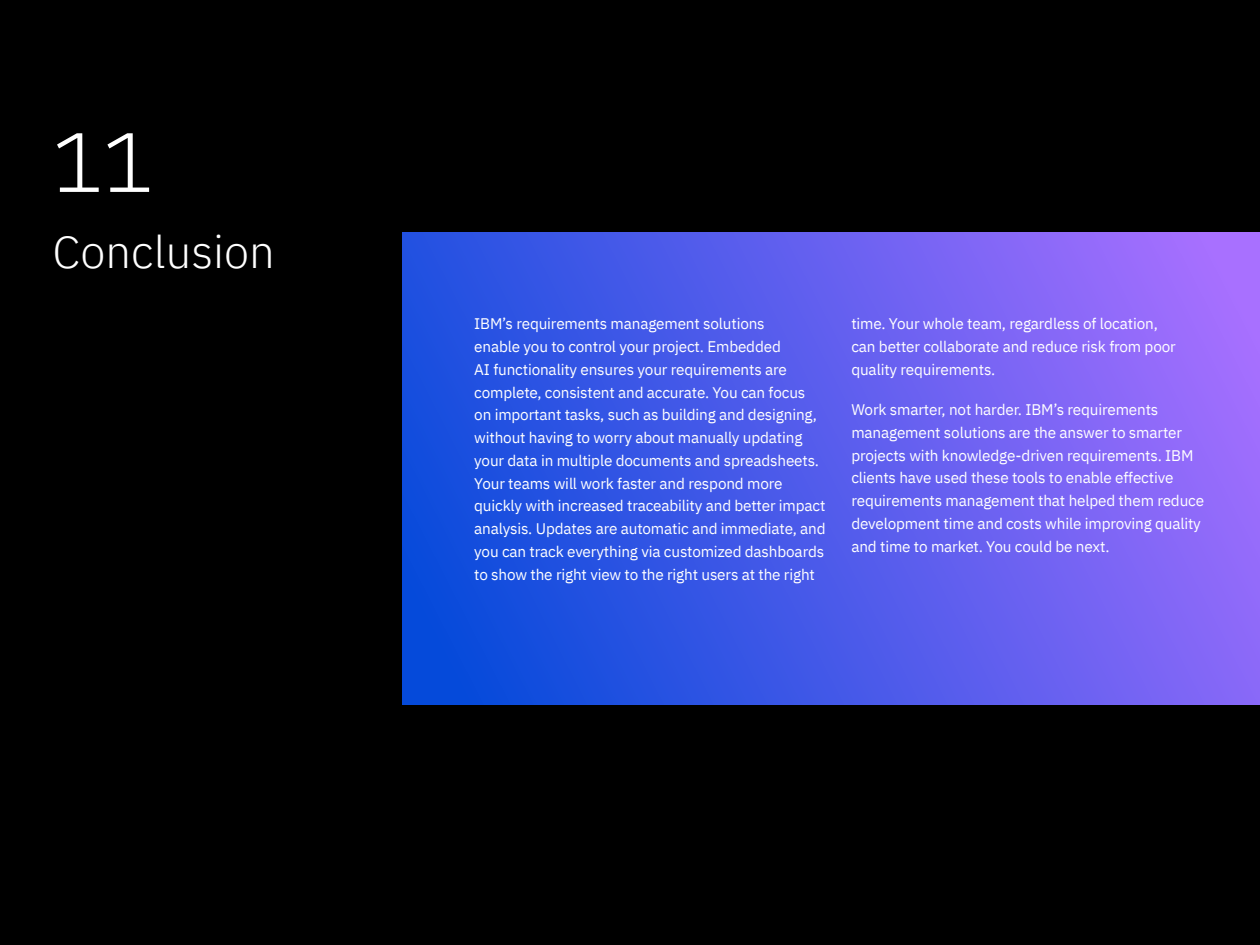
<style>
.page{position:relative;width:1260px;height:945px;background:#000}
.page>*{position:absolute;margin:0;border:0;box-sizing:border-box;transform-origin:0 0}
.t1{font:300 84px "IBM Plex Mono";color:#fff}
.t2{font:300 45.5px "IBM Plex Sans";color:#fff}
.t3{font:15.4px/22.8px "IBM Plex Sans";letter-spacing:-.01em;color:#fff}
</style>
<div class="page">
<svg style="left:402px;top:233px;width:858px;height:472px;background:#555cec"></svg>
<h1 class="t1" style="left:52px;top:99px;width:102px">11</h1>
<h2 class="t2" style="left:52px;top:218px;width:224px">Conclusion</h2>
<p class="t3" style="left:474px;top:311px;width:353px">IBM’s requirements management solutions<br>enable you to control your project. Embedded<br>AI functionality ensures your requirements are complete, consistent and accurate. You can focus on important tasks, such as building and designing, without having to worry about manually updating your data in multiple documents and spreadsheets.<br>Your teams will work faster and respond more quickly with increased traceability and better impact analysis. Updates are automatic and immediate, and you can track everything via customized dashboards to show the right view to the right users at the right</p>
<p class="t3" style="left:851px;top:311px;width:326px">time. Your whole team, regardless of location, can better collaborate and reduce risk from poor quality requirements.</p>
<p class="t3" style="left:851px;top:397px;width:354px">Work smarter, not harder. IBM’s requirements management solutions are the answer to smarter projects with knowledge-driven requirements. IBM clients have used these tools to enable effective requirements management that helped them reduce development time and costs while improving quality and time to market. You could be next.</p>
</div>
